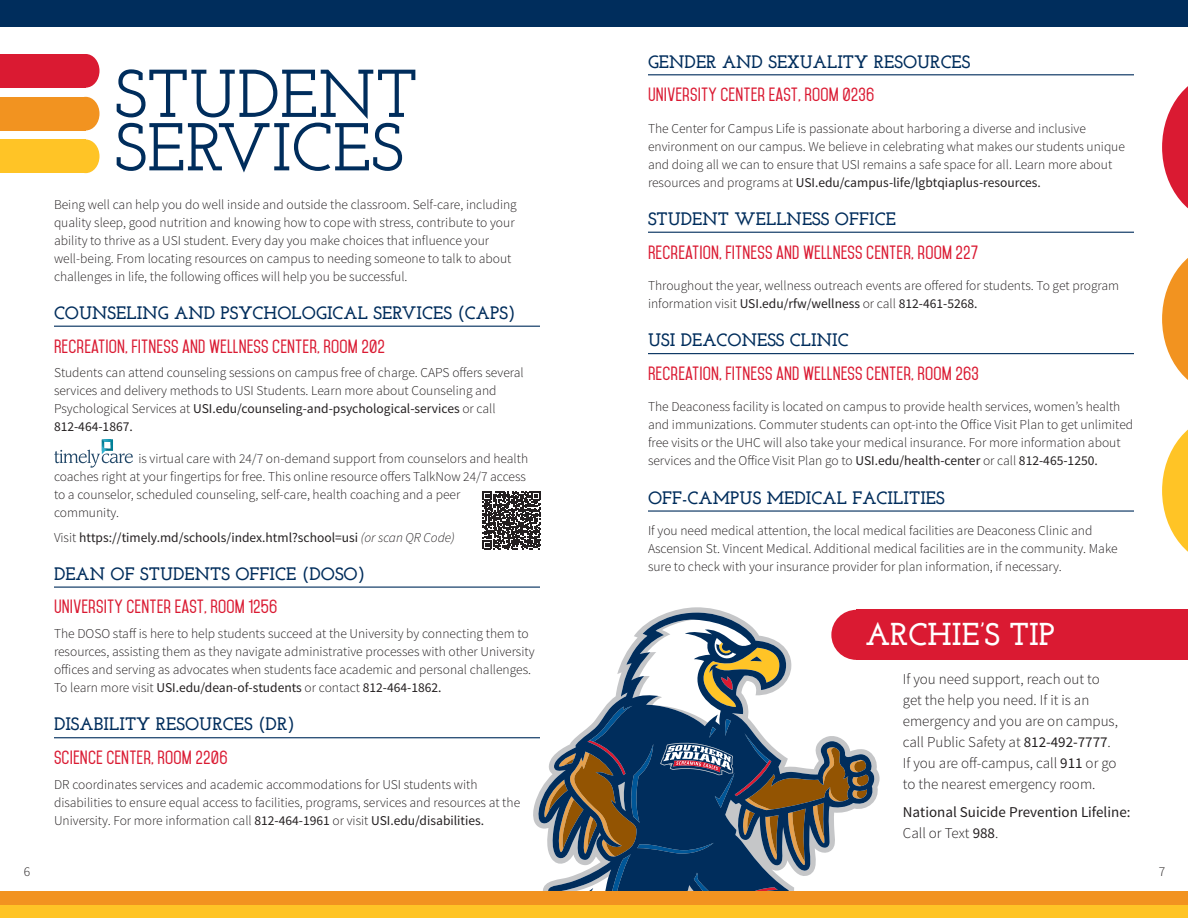
<style>
.page{position:relative;width:1188px;height:918px;background:#fff}
.page>*{position:absolute;margin:0;border:0;box-sizing:border-box;transform-origin:0 0}
.t1{font:600 67.5px/53.4px "Josefin Slab";color:#002d5c}
.t2{font:700 31.5px "Josefin Slab";color:#fff}
.t3{font:700 18px "Josefin Slab";color:#002d5c}
.t4{font:600 16.5px "Mohave";letter-spacing:.01em;color:#da1a32}
.t5{font:300 15px/21px "Source Sans Pro";color:#231f20}
.t6{font:15px/21px "Source Sans Pro";color:#231f20}
.t7{font:300 13.5px/18px "Source Sans Pro";color:#231f20}
.t8{font:13.5px "Source Sans Pro";color:#231f20}
.s1{font-weight:400}
.s2{font-weight:300}
.s3{font-weight:300;font-style:italic}
</style>
<div class="page">
<div style="left:0;top:904px;width:1188px;height:14px;background:#ffc426"></div>
<div style="left:0;top:0;width:1188px;height:27px;background:#002d5c"></div>
<div style="left:0;top:891px;width:1188px;height:13px;background:#f29320"></div>
<svg style="left:532px;top:607px;width:348px;height:217px"></svg>
<svg style="left:536px;top:612px;width:339px;height:279px"></svg>
<svg style="left:544px;top:619px;width:325px;height:272px"></svg>
<div style="left:856px;top:610px;width:332px;height:50px;background:#da1a32"></div>
<div style="left:831px;top:610px;width:50px;height:50px;background:#da1a32;border-radius:50%"></div>
<hr style="left:54px;top:326px;width:486px;height:1px;background:#002d5c">
<hr style="left:54px;top:587px;width:486px;height:1px;background:#002d5c">
<hr style="left:54px;top:737px;width:486px;height:1px;background:#002d5c">
<svg style="left:54px;top:440px;width:79px;height:28px"></svg>
<hr style="left:648px;top:74px;width:486px;height:1px;background:#002d5c">
<hr style="left:648px;top:232px;width:486px;height:1px;background:#002d5c">
<hr style="left:648px;top:353px;width:486px;height:1px;background:#002d5c">
<hr style="left:648px;top:510px;width:486px;height:2px;background:#002d5c">
<div style="left:0;top:54px;width:86px;height:34px;background:#da1a32"></div>
<div style="left:72px;top:54px;width:28px;height:34px;background:#da1a32;border-radius:50%"></div>
<div style="left:0;top:97px;width:86px;height:33px;background:#f29320"></div>
<div style="left:72px;top:97px;width:28px;height:33px;background:#f29320;border-radius:50%"></div>
<div style="left:0;top:139px;width:86px;height:34px;background:#ffc426"></div>
<div style="left:72px;top:139px;width:28px;height:34px;background:#ffc426;border-radius:50%"></div>
<svg style="left:1162px;top:429px;width:26px;height:123px"></svg>
<svg style="left:1162px;top:258px;width:26px;height:122px"></svg>
<svg style="left:1162px;top:86px;width:26px;height:123px"></svg>
<svg style="left:480px;top:489px;width:63px;height:64px"></svg>
<svg style="left:483px;top:491px;width:58px;height:58px"></svg>
<p class="t7" style="left:24px;top:863px;width:8px">6</p>
<h1 class="t1" style="left:115px;top:67px;width:305px">STUDENT<br>SERVICES</h1>
<p class="t7" style="left:54px;top:195px;width:464px">Being well can help you do well inside and outside the classroom. Self-care, including quality sleep, good nutrition and knowing how to cope with stress, contribute to your ability to thrive as a USI student. Every day you make choices that influence your well-being. From locating resources on campus to needing someone to talk to about challenges in life, the following offices will help you be successful.</p>
<h3 class="t3" style="left:54px;top:302px;width:463px">COUNSELING AND PSYCHOLOGICAL SERVICES (CAPS)</h3>
<p class="t4" style="left:54px;top:336px;width:333px">RECREATION, FITNESS AND WELLNESS CENTER, ROOM 202</p>
<p class="t7" style="left:54px;top:364px;width:471px">Students can attend counseling sessions on campus free of charge. CAPS offers several services and delivery methods to USI Students. Learn more about Counseling and Psychological Services at <span class="s1">USI.edu/counseling-and-psychological-services</span> or call <span class="s1">812-464-1867.</span></p>
<p class="t7" style="left:54px;top:449px;width:476px;text-indent:84px">is virtual care with 24/7 on-demand support from counselors and health coaches right at your fingertips for free. This online resource offers TalkNow 24/7 access to a counselor, scheduled counseling, self-care, health coaching and a peer community.</p>
<p class="t8" style="left:54px;top:529px;width:402px"><span class="s2">Visit</span> https://timely.md/schools/index.html?school=usi <span class="s3">(or scan QR Code)</span></p>
<h3 class="t3" style="left:54px;top:563px;width:312px">DEAN OF STUDENTS OFFICE (DOSO)</h3>
<p class="t4" style="left:54px;top:597px;width:225px">UNIVERSITY CENTER EAST, ROOM 1256</p>
<p class="t7" style="left:54px;top:625px;width:482px">The DOSO staff is here to help students succeed at the University by connecting them to resources, assisting them as they navigate administrative processes with other University offices and serving as advocates when students face academic and personal challenges.<br>To learn more visit <span class="s1">USI.edu/dean-of-students</span> or contact <span class="s1">812-464-1862.</span></p>
<h3 class="t3" style="left:54px;top:714px;width:242px">DISABILITY RESOURCES (DR)</h3>
<p class="t4" style="left:54px;top:747px;width:175px">SCIENCE CENTER, ROOM 2206</p>
<p class="t7" style="left:54px;top:775px;width:468px">DR coordinates services and academic accommodations for USI students with disabilities to ensure equal access to facilities, programs, services and resources at the<br>University. For more information call <span class="s1">812-464-1961</span> or visit <span class="s1">USI.edu/disabilities.</span></p>
<h3 class="t3" style="left:648px;top:51px;width:324px">GENDER AND SEXUALITY RESOURCES</h3>
<p class="t4" style="left:648px;top:84px;width:228px">UNIVERSITY CENTER EAST, ROOM 0236</p>
<p class="t7" style="left:648px;top:119px;width:478px">The Center for Campus Life is passionate about harboring a diverse and inclusive environment on our campus. We believe in celebrating what makes our students unique and doing all we can to ensure that USI remains a safe space for all. Learn more about resources and programs at <span class="s1">USI.edu/campus-life/lgbtqiaplus-resources.</span></p>
<h3 class="t3" style="left:648px;top:208px;width:249px">STUDENT WELLNESS OFFICE</h3>
<p class="t4" style="left:648px;top:242px;width:331px">RECREATION, FITNESS AND WELLNESS CENTER, ROOM 227</p>
<p class="t7" style="left:648px;top:277px;width:473px">Throughout the year, wellness outreach events are offered for students. To get program information visit <span class="s1">USI.edu/rfw/wellness</span> or call <span class="s1">812-461-5268.</span></p>
<h3 class="t3" style="left:648px;top:330px;width:202px">USI DEACONESS CLINIC</h3>
<p class="t4" style="left:648px;top:363px;width:332px">RECREATION, FITNESS AND WELLNESS CENTER, ROOM 263</p>
<p class="t7" style="left:648px;top:398px;width:487px">The Deaconess facility is located on campus to provide health services, women’s health and immunizations. Commuter students can opt-into the Office Visit Plan to get unlimited free visits or the UHC will also take your medical insurance. For more information about services and the Office Visit Plan go to <span class="s1">USI.edu/health-center</span> or call <span class="s1">812-465-1250.</span></p>
<h3 class="t3" style="left:648px;top:487px;width:298px">OFF-CAMPUS MEDICAL FACILITIES</h3>
<p class="t7" style="left:648px;top:522px;width:471px">If you need medical attention, the local medical facilities are Deaconess Clinic and<br>Ascension St. Vincent Medical. Additional medical facilities are in the community. Make sure to check with your insurance provider for plan information, if necessary.</p>
<h2 class="t2" style="left:865px;top:616px;width:191px">ARCHIE’S TIP</h2>
<p class="t5" style="left:903px;top:669px;width:217px">If you need support, reach out to get the help you need. If it is an emergency and you are on campus, call Public Safety at <span class="s1">812-492-7777</span>.<br>If you are off-campus, call <span class="s1">911</span> or go to the nearest emergency room.</p>
<p class="t6" style="left:903px;top:802px;width:229px">National Suicide Prevention Lifeline:<br><span class="s2">Call or Text</span> 988<span class="s2">.</span></p>
<p class="t7" style="left:1159px;top:863px;width:8px">7</p>
</div>
